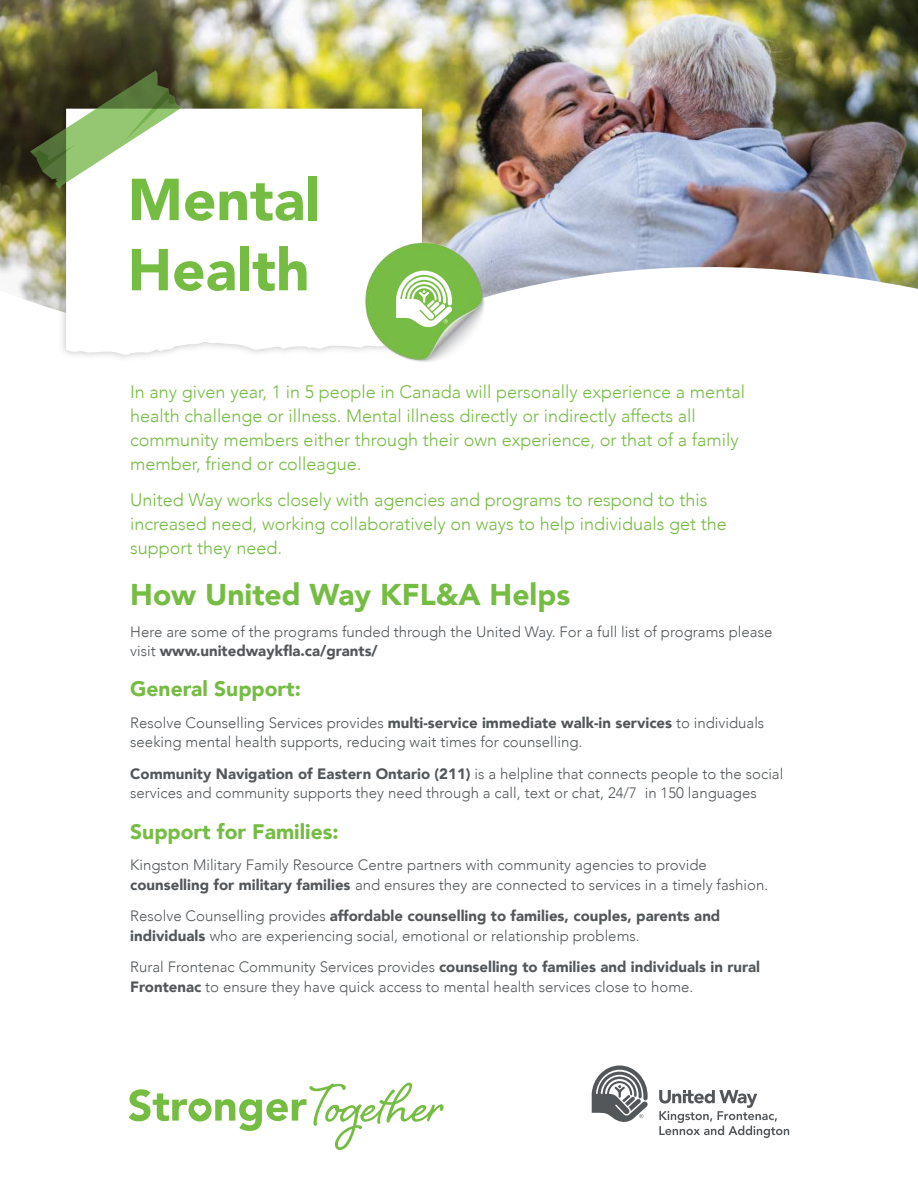
<style>
.page{position:relative;width:918px;height:1188px;background:#fff}
.page>*{position:absolute;margin:0;border:0;box-sizing:border-box;transform-origin:0 0}
.t1{font:900 58.5px/70.2px "Avenir";color:#75bc43}
.t2{font:900 30px "Avenir";color:#75bc43}
.t3{font:900 21px "Avenir";color:#75bc43}
.t4{font:300 18px/24px "Avenir";color:#75bc43}
.t5{font:300 15px/19.5px "Avenir";color:#53575a}
.s1{font-weight:900}
</style>
<div class="page">
<svg style="left:592px;top:1065px;width:56px;height:57px"></svg>
<svg style="left:659px;top:1090px;width:130px;height:48px"></svg>
<svg style="left:129px;top:1083px;width:315px;height:67px"></svg>
<img style="left:0;top:0;width:918px;height:297px">
<img style="left:12px;top:57px;width:464px;height:301px">
<svg style="left:66px;top:109px;width:356px;height:248px"></svg>
<svg style="left:30px;top:70px;width:153px;height:119px"></svg>
<img style="left:365px;top:242px;width:122px;height:120px">
<svg style="left:396px;top:271px;width:56px;height:58px"></svg>
<h1 class="t1" style="left:128px;top:170px;width:194px">Mental<br>Health</h1>
<p class="t4" style="left:130px;top:382px;width:616px">In any given year, 1 in 5 people in Canada will personally experience a mental health challenge or illness. Mental illness directly or indirectly affects all community members either through their own experience, or that of a family member, friend or colleague.</p>
<p class="t4" style="left:130px;top:490px;width:598px">United Way works closely with agencies and programs to respond to this increased need, working collaboratively on ways to help individuals get the support they need.</p>
<h2 class="t2" style="left:130px;top:582px;width:441px">How United Way KFL&amp;A Helps</h2>
<p class="t5" style="left:130px;top:623px;width:644px">Here are some of the programs funded through the United Way. For a full list of programs please visit <span class="s1">www.unitedwaykfla.ca/grants/</span></p>
<h3 class="t3" style="left:130px;top:680px;width:172px">General Support:</h3>
<p class="t5" style="left:130px;top:714px;width:636px">Resolve Counselling Services provides <span class="s1">multi-service immediate walk-in services</span> to individuals seeking mental health supports, reducing wait times for counselling.</p>
<p class="t5" style="left:130px;top:765px;width:655px"><span class="s1">Community Navigation of Eastern Ontario (211)</span> is a helpline that connects people to the social services and community supports they need through a call, text or chat, 24/7 in 150 languages</p>
<h3 class="t3" style="left:130px;top:823px;width:210px">Support for Families:</h3>
<p class="t5" style="left:130px;top:856px;width:640px">Kingston Military Family Resource Centre partners with community agencies to provide <span class="s1">counselling for military families</span> and ensures they are connected to services in a timely fashion.</p>
<p class="t5" style="left:130px;top:907px;width:592px">Resolve Counselling provides <span class="s1">affordable counselling to families, couples, parents and individuals</span> who are experiencing social, emotional or relationship problems.</p>
<p class="t5" style="left:130px;top:958px;width:631px">Rural Frontenac Community Services provides <span class="s1">counselling to families and individuals in rural<br>Frontenac</span> to ensure they have quick access to mental health services close to home.</p>
</div>
